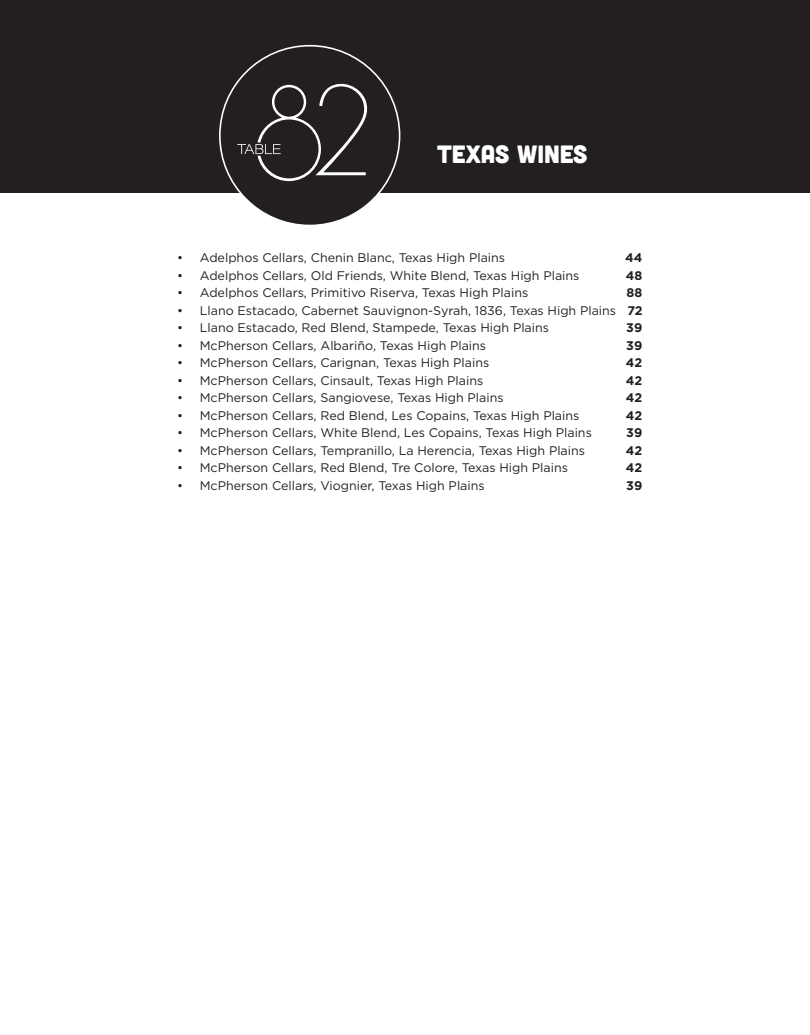
<style>
.page{position:relative;width:810px;height:1035px;background:#fff}
.page>*{position:absolute;margin:0;border:0;box-sizing:border-box;transform-origin:0 0}
.t1{font:25px "Cubano";color:#fff}
.t2{font:12.5px "Gotham";color:#231f20}
.t3{font:700 12.5px "Gotham";color:#231f20}
.s1{font-weight:700}
</style>
<div class="page">
<div style="left:0;top:0;width:810px;height:193px;background:#231f20"></div>
<div style="left:220px;top:46px;width:180px;height:179px;background:#231f20;border-radius:50%"></div>
<svg style="left:237px;top:79px;width:131px;height:102px"></svg>
<p class="t1" style="left:437px;top:138px;width:152px">TEXAS WINES</p>
<p class="t2" style="left:177px;top:251px;width:329px">• Adelphos Cellars, Chenin Blanc, Texas High Plains</p>
<p class="t3" style="left:625px;top:251px;width:19px">44</p>
<p class="t2" style="left:177px;top:268px;width:404px">• Adelphos Cellars, Old Friends, White Blend, Texas High Plains</p>
<p class="t3" style="left:626px;top:268px;width:18px">48</p>
<p class="t2" style="left:177px;top:286px;width:352px">• Adelphos Cellars, Primitivo Riserva, Texas High Plains</p>
<p class="t3" style="left:627px;top:286px;width:17px">88</p>
<p class="t2" style="left:177px;top:303px;width:467px">• Llano Estacado, Cabernet Sauvignon-Syrah, 1836, Texas High Plains <span class="s1">72</span></p>
<p class="t2" style="left:177px;top:321px;width:373px">• Llano Estacado, Red Blend, Stampede, Texas High Plains</p>
<p class="t3" style="left:626px;top:321px;width:17px">39</p>
<p class="t2" style="left:177px;top:338px;width:310px">• McPherson Cellars, Albariño, Texas High Plains</p>
<p class="t3" style="left:626px;top:338px;width:17px">39</p>
<p class="t2" style="left:177px;top:356px;width:314px">• McPherson Cellars, Carignan, Texas High Plains</p>
<p class="t3" style="left:626px;top:356px;width:18px">42</p>
<p class="t2" style="left:177px;top:373px;width:308px">• McPherson Cellars, Cinsault, Texas High Plains</p>
<p class="t3" style="left:626px;top:373px;width:18px">42</p>
<p class="t2" style="left:177px;top:391px;width:328px">• McPherson Cellars, Sangiovese, Texas High Plains</p>
<p class="t3" style="left:626px;top:391px;width:18px">42</p>
<p class="t2" style="left:177px;top:408px;width:404px">• McPherson Cellars, Red Blend, Les Copains, Texas High Plains</p>
<p class="t3" style="left:626px;top:408px;width:18px">42</p>
<p class="t2" style="left:177px;top:426px;width:416px">• McPherson Cellars, White Blend, Les Copains, Texas High Plains</p>
<p class="t3" style="left:626px;top:426px;width:17px">39</p>
<p class="t2" style="left:177px;top:443px;width:409px">• McPherson Cellars, Tempranillo, La Herencia, Texas High Plains</p>
<p class="t3" style="left:626px;top:443px;width:18px">42</p>
<p class="t2" style="left:177px;top:461px;width:392px">• McPherson Cellars, Red Blend, Tre Colore, Texas High Plains</p>
<p class="t3" style="left:626px;top:461px;width:18px">42</p>
<p class="t2" style="left:177px;top:478px;width:309px">• McPherson Cellars, Viognier, Texas High Plains</p>
<p class="t3" style="left:626px;top:478px;width:17px">39</p>
</div>
